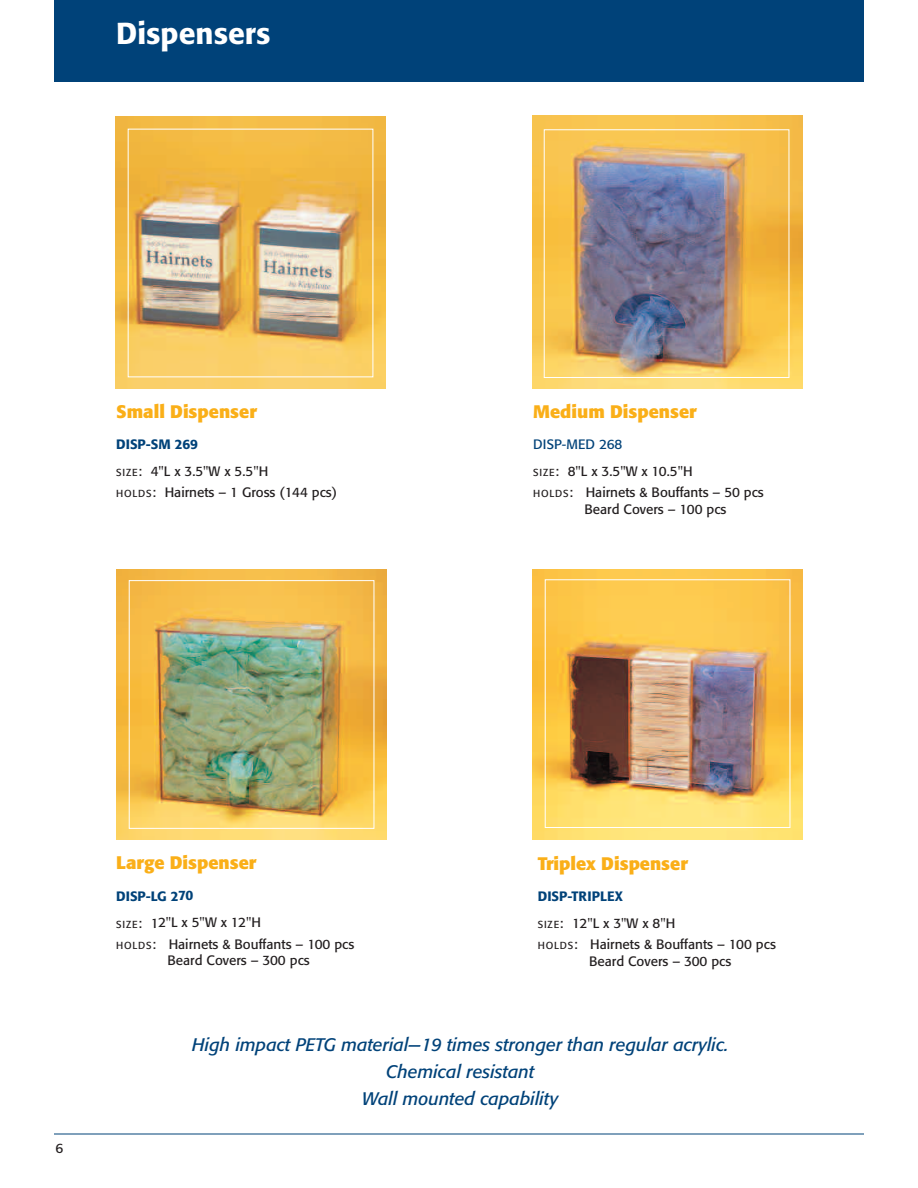
<style>
.page{position:relative;width:918px;height:1188px;background:#fff}
.page>*{position:absolute;margin:0;border:0;box-sizing:border-box;transform-origin:0 0}
.t1{font:500 30px "Formata";color:#fff}
.t2{font:italic 18px/27px "Formata";color:#004279;text-align:center}
.t3{font:700 18px "Formata";color:#faaf18}
.t4{font:13.5px/27px "Formata";color:#231f20}
.s1{font-weight:500;color:#004279}
.s2{font-size:10.2px}
.s3{color:#004279}
</style>
<div class="page">
<hr style="left:54px;top:1134px;width:810px;height:1px;background:#004279">
<div style="left:54px;top:0;width:810px;height:82px;background:#004279"></div>
<img style="left:115px;top:117px;width:270px;height:272px">
<img style="left:533px;top:115px;width:270px;height:273px">
<img style="left:116px;top:570px;width:270px;height:270px">
<img style="left:532px;top:570px;width:270px;height:270px">
<div style="left:128px;top:129px;width:245px;height:248px;border:1px solid #fff"></div>
<div style="left:544px;top:129px;width:245px;height:249px;border:1px solid #fff"></div>
<div style="left:545px;top:579px;width:245px;height:249px;border:1px solid #fff"></div>
<div style="left:129px;top:580px;width:245px;height:249px;border:1px solid #fff"></div>
<h1 class="t1" style="left:116px;top:21px;width:156px">Dispensers</h1>
<h2 class="t3" style="left:116px;top:403px;width:142px">Small Dispenser</h2>
<p class="t4" style="left:116px;top:432px;width:154px"><span class="s1">DISP-SM 269<br></span><span class="s2">SIZE</span>: 4"L x 3.5"W x 5.5"H</p>
<p class="t4" style="left:116px;top:480px;width:222px"><span class="s2">HOLDS</span>: Hairnets – 1 Gross (144 pcs)</p>
<h2 class="t3" style="left:533px;top:403px;width:165px">Medium Dispenser</h2>
<p class="t4" style="left:533px;top:432px;width:161px"><span class="s3">DISP-MED 268<br></span><span class="s2">SIZE</span>: 8"L x 3.5"W x 10.5"H</p>
<p class="t4" style="left:585px;top:485px;width:181px;line-height:17px;text-indent:-51px"><span class="s2">HOLDS</span>: Hairnets &amp; Bouffants – 50 pcs<br>Beard Covers – 100 pcs</p>
<p class="t4" style="left:56px;top:1136px;width:9px">6</p>
<h2 class="t3" style="left:116px;top:855px;width:142px">Large Dispenser</h2>
<p class="t4" style="left:116px;top:883px;width:146px"><span class="s1">DISP-LG 270<br></span><span class="s2">SIZE</span>: 12"L x 5"W x 12"H</p>
<p class="t4" style="left:116px;top:936px;width:240px;line-height:17px;text-align:center"><span class="s2">HOLDS</span>: Hairnets &amp; Bouffants – 100 pcs<br>Beard Covers – 300 pcs</p>
<h2 class="t3" style="left:538px;top:855px;width:152px">Triplex Dispenser</h2>
<p class="t4" style="left:538px;top:884px;width:139px"><span class="s1">DISP-TRIPLEX<br></span><span class="s2">SIZE</span>: 12"L x 3"W x 8"H</p>
<p class="t4" style="left:538px;top:937px;width:240px;line-height:17px;text-align:center"><span class="s2">HOLDS</span>: Hairnets &amp; Bouffants – 100 pcs<br>Beard Covers – 300 pcs</p>
<h2 class="t2" style="left:192px;top:1032px;width:538px">High impact PETG material—19 times stronger than regular acrylic.<br>Chemical resistant<br>Wall mounted capability</h2>
</div>
